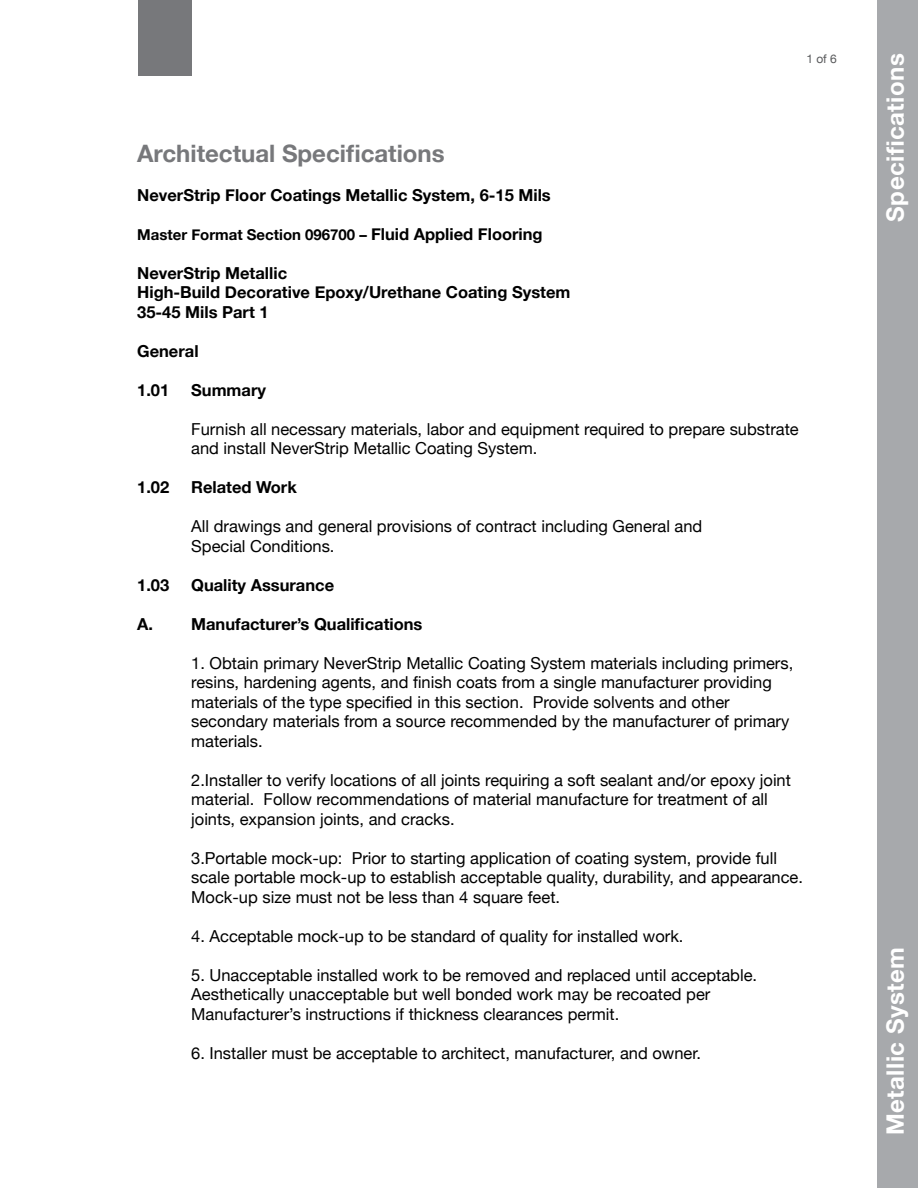
<style>
.page{position:relative;width:918px;height:1188px;background:#fff}
.page>*{position:absolute;margin:0;border:0;box-sizing:border-box;transform-origin:0 0}
.t1{font:700 24px "Helvetica Neue";letter-spacing:.02em;color:#fff}
.t2{font:700 24px "Helvetica Neue";color:#77787b}
.t3{font:16.5px/19.5px "Helvetica Neue";color:#000}
.t4{font:700 16.5px/19.5px "Helvetica Neue";color:#000}
.t5{font:700 15px "Helvetica Neue";color:#000}
.t6{font:12px "Helvetica Neue";color:#58595b}
.s1{font-size:16.5px}
</style>
<div class="page">
<div style="left:878px;top:0;width:40px;height:1188px;background:#a7a9ac"></div>
<div style="left:138px;top:0;width:54px;height:76px;background:#77787b"></div>
<p class="t6" style="left:806px;top:50px;width:32px">1 of 6</p>
<h1 class="t2" style="left:137px;top:134px;width:309px">Architectual Specifications</h1>
<p class="t4" style="left:137px;top:186px;width:415px">NeverStrip Floor Coatings Metallic System, 6-15 Mils</p>
<p class="t5" style="left:137px;top:223px;width:407px">Master Format Section 096700 – <span class="s1">Fluid Applied Flooring</span></p>
<p class="t4" style="left:137px;top:264px;width:435px">NeverStrip Metallic<br>High-Build Decorative Epoxy/Urethane Coating System<br>35-45 Mils Part 1</p>
<p class="t4" style="left:137px;top:342px;width:63px">General</p>
<p class="t4" style="left:137px;top:381px;width:34px">1.01</p>
<p class="t4" style="left:191px;top:381px;width:76px">Summary</p>
<p class="t3" style="left:191px;top:420px;width:609px">Furnish all necessary materials, labor and equipment required to prepare substrate and install NeverStrip Metallic Coating System.</p>
<p class="t4" style="left:137px;top:478px;width:34px">1.02</p>
<p class="t4" style="left:191px;top:478px;width:107px">Related Work</p>
<p class="t3" style="left:191px;top:518px;width:513px">All drawings and general provisions of contract including General and<br>Special Conditions.</p>
<p class="t4" style="left:137px;top:576px;width:34px">1.03</p>
<p class="t4" style="left:191px;top:576px;width:144px">Quality Assurance</p>
<p class="t4" style="left:137px;top:615px;width:287px">A. Manufacturer’s Qualifications</p>
<p class="t3" style="left:191px;top:654px;width:604px">1. Obtain primary NeverStrip Metallic Coating System materials including primers, resins, hardening agents, and finish coats from a single manufacturer providing materials of the type specified in this section. Provide solvents and other secondary materials from a source recommended by the manufacturer of primary materials.</p>
<p class="t3" style="left:191px;top:771px;width:601px">2.Installer to verify locations of all joints requiring a soft sealant and/or epoxy joint material. Follow recommendations of material manufacture for treatment of all joints, expansion joints, and cracks.</p>
<p class="t3" style="left:191px;top:849px;width:613px">3.Portable mock-up: Prior to starting application of coating system, provide full scale portable mock-up to establish acceptable quality, durability, and appearance.<br>Mock-up size must not be less than 4 square feet.</p>
<p class="t3" style="left:191px;top:927px;width:494px">4. Acceptable mock-up to be standard of quality for installed work.</p>
<p class="t3" style="left:191px;top:966px;width:568px">5. Unacceptable installed work to be removed and replaced until acceptable.<br>Aesthetically unacceptable but well bonded work may be recoated per<br>Manufacturer’s instructions if thickness clearances permit.</p>
<p class="t3" style="left:191px;top:1044px;width:511px">6. Installer must be acceptable to architect, manufacturer, and owner.</p>
<h1 class="t1" style="left:876px;top:222px;width:170px;rotate:-90deg">Specifications</h1>
<h1 class="t1" style="left:877px;top:1135px;width:190px;rotate:-90deg">Metallic System</h1>
</div>
